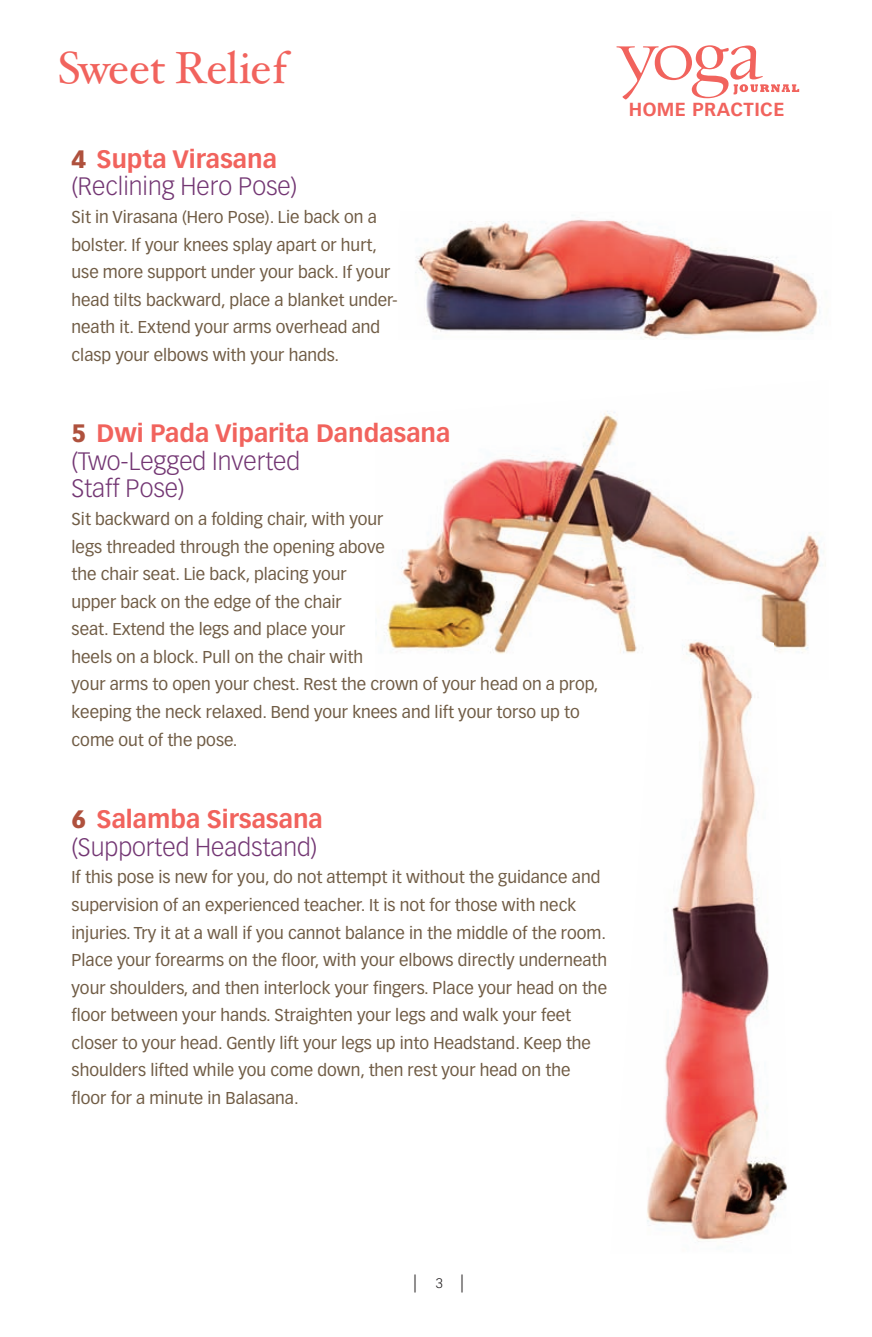
<style>
.page{position:relative;width:872px;height:1337px;background:#fff}
.page>*{position:absolute;margin:0;border:0;box-sizing:border-box;transform-origin:0 0}
.t1{font:45px "Hoefler Text";letter-spacing:-.02em;color:#f1635d}
.t2{font:300 24.75px/27.7px "Vectora LH";color:#733673}
.t3{font:700 18.45px "Vectora LH";color:#f1635d}
.t4{font:300 18px "Vectora LH";color:#231f20}
.t5{font:16.88px/27.4px "Vectora LH";color:#705c45}
.t6{font:300 13.5px "Vectora LH";color:#231f20}
.s1{font-weight:900;color:#af513d}
.s2{font-weight:700;color:#f1635d}
.s3{font-size:18px}
</style>
<div class="page">
<svg style="left:616px;top:45px;width:183px;height:55px"></svg>
<img style="left:415px;top:215px;width:405px;height:124px">
<img style="left:386px;top:411px;width:440px;height:243px">
<img style="left:610px;top:639px;width:181px;height:603px">
<h1 class="t1" style="left:58px;top:40px;width:231px">Sweet Relief</h1>
<h2 class="t2" style="left:71px;top:145px;width:227px"><span class="s1">4</span> <span class="s2">Supta Virasana </span>(Reclining Hero Pose)</h2>
<p class="t5" style="left:72px;top:203px;width:328px">Sit in Virasana (Hero Pose). Lie back on a bolster. If your knees splay apart or hurt, use more support under your back. If your head tilts backward, place a blanket under‑ neath it. Extend your arms overhead and clasp your elbows with your hands.</p>
<h2 class="t2" style="left:71px;top:420px;width:380px"><span class="s1">5</span> <span class="s2">Dwi Pada Viparita Dandasana </span>(Two-Legged I nverted<br>Staff Pose)</h2>
<p class="t5" style="left:72px;top:505px;width:528px">Sit backward on a folding chair, with your<br>legs threaded through the opening above<br>the chair seat. Lie back, placing your<br>upper back on the edge of the chair<br>seat. Extend the legs and place your<br>heels on a block. Pull on the chair with<br>your arms to open your chest. Rest the crown of your head on a prop, keeping the neck relaxed. Bend your knees and lift your torso up to come out of the pose.</p>
<p class="t3" style="left:629px;top:98px;width:29px">HOME</p>
<p class="t3" style="left:692px;top:98px;width:13px">PRACTICE</p>
<h2 class="t2" style="left:71px;top:806px;width:253px"><span class="s1">6</span> <span class="s2">Salamba Sirsasana </span>(Supported Headstand)</h2>
<p class="t5" style="left:72px;top:864px;width:537px">If this pose is new for you, do not attempt it without the guidance and supervision of an experienced teacher. It is not for those with neck injuries. Try it at a wall if you cannot balance in the middle of the room.<br>Place your forearms on the floor, with your elbows directly underneath your shoulders, and then interlock your fingers. Place your head on the floor between your hands. Straighten your legs and walk your feet closer to your head. Gently lift your legs up into Headstand. Keep the shoulders lifted while you come down, then rest your head on the floor for a minute in Balasana.</p>
<p class="t4" style="left:413px;top:1271px;width:5px">|</p>
<p class="t6" style="left:436px;top:1275px;width:30px">3 <span class="s3">|</span></p>
</div>
